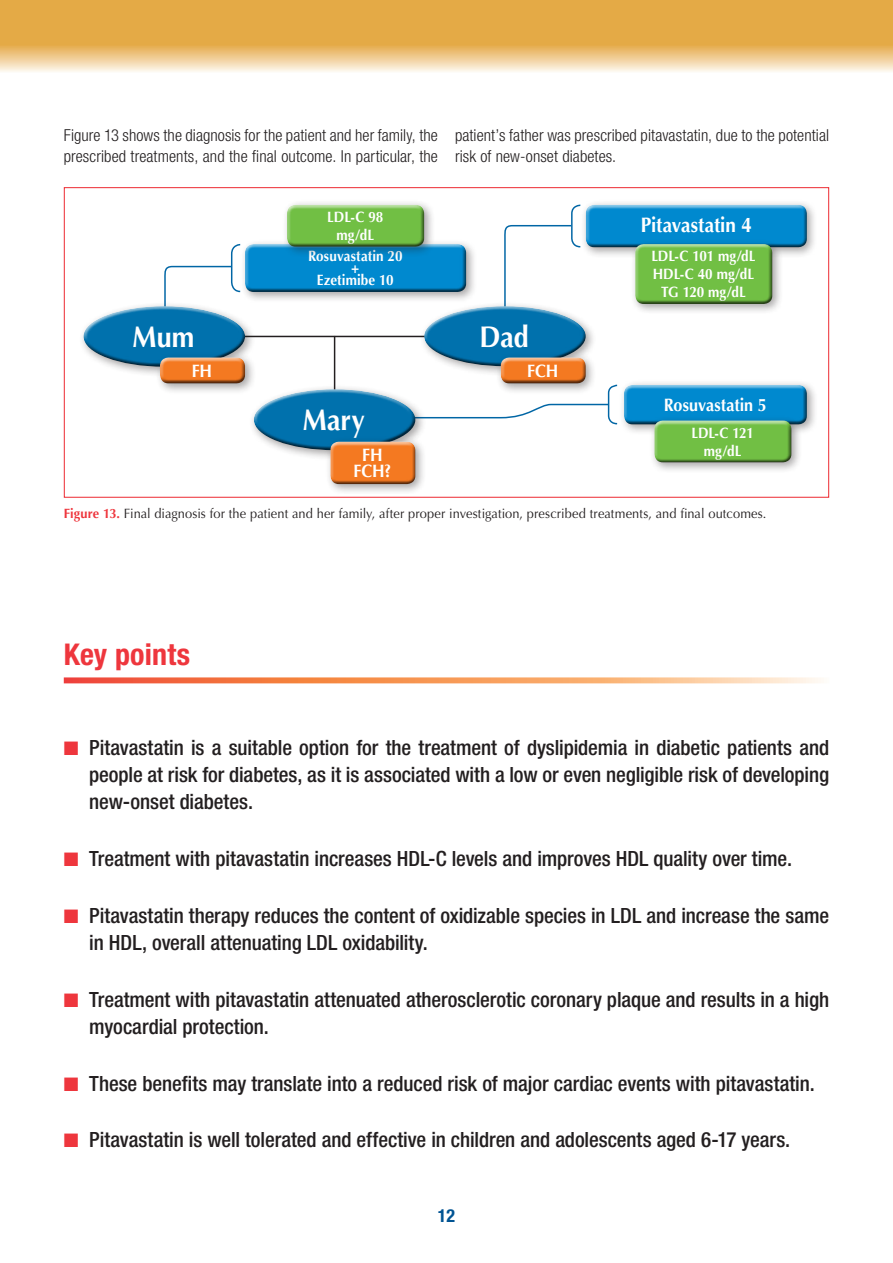
<style>
.page{position:relative;width:893px;height:1263px;background:#fff}
.page>*{position:absolute;margin:0;border:0;box-sizing:border-box;transform-origin:0 0}
.t1{font:700 30px "Optima";color:#fff;scale:.9 1}
.t2{font:700 condensed 30px "Helvetica Neue";letter-spacing:.005em;color:#ee363d}
.t3{font:500 condensed 21px/27px "Helvetica Neue";letter-spacing:-.005em;color:#231f20}
.t4{font:700 21px "Optima";letter-spacing:-.005em;color:#fff;scale:.9 1}
.t5{font:700 18px/16.5px "Optima";color:#fff;text-align:center;scale:.9 1}
.t6{font:700 condensed 18px "Helvetica Neue";color:#015493}
.t7{font:300 condensed 16.5px/21px "Helvetica Neue";letter-spacing:.005em;color:#231f20}
.t8{font:700 15px/18px "Optima";letter-spacing:.005em;color:#fff;text-align:center;scale:.9 1}
.t9{font:13.5px "Optima";letter-spacing:.01em;color:#231f20;scale:.95 1}
.s1{font-weight:700;color:#ee363d}
.s2{color:#ee363d}
</style>
<div class="page">
<svg style="left:0;top:0;width:893px;height:72px;background:#e8b866"></svg>
<svg style="left:64px;top:677px;width:757px;height:6px;background:#f7a172"></svg>
<hr style="left:334px;top:336px;width:1px;height:57px;background:#231f20">
<svg style="left:504px;top:204px;width:76px;height:97px"></svg>
<svg style="left:164px;top:243px;width:76px;height:58px"></svg>
<svg style="left:426px;top:384px;width:192px;height:41px"></svg>
<hr style="left:233px;top:336px;width:200px;height:1px;background:#231f20">
<div style="left:240px;top:239px;width:237px;height:64px;background:#231f20;opacity:.4"></div>
<div style="left:245px;top:245px;width:226px;height:48px;background:#231f20;opacity:.75"></div>
<div style="left:580px;top:199px;width:238px;height:59px;background:#231f20;opacity:.4"></div>
<div style="left:585px;top:204px;width:222px;height:41px;background:#86c7e8"></div>
<div style="left:585px;top:206px;width:222px;height:41px;background:#231f20;opacity:.75"></div>
<div style="left:619px;top:380px;width:199px;height:56px;background:#231f20;opacity:.4"></div>
<div style="left:624px;top:384px;width:183px;height:38px;background:#fff;opacity:.75"></div>
<div style="left:624px;top:387px;width:183px;height:38px;background:#231f20;opacity:.75"></div>
<div style="left:79px;top:301px;width:177px;height:77px;background:#231f20;opacity:.4"></div>
<div style="left:83px;top:305px;width:162px;height:40px;background:#fff;opacity:.75"></div>
<div style="left:83px;top:326px;width:162px;height:41px;background:#231f20;opacity:.75"></div>
<div style="left:419px;top:301px;width:178px;height:76px;background:#231f20;opacity:.4"></div>
<div style="left:424px;top:305px;width:162px;height:39px;background:#fff;opacity:.75"></div>
<div style="left:424px;top:326px;width:162px;height:41px;background:#231f20;opacity:.75"></div>
<div style="left:249px;top:384px;width:177px;height:77px;background:#231f20;opacity:.4"></div>
<div style="left:254px;top:388px;width:162px;height:40px;background:#fff;opacity:.75"></div>
<div style="left:254px;top:409px;width:162px;height:42px;background:#231f20;opacity:.75"></div>
<div style="left:282px;top:199px;width:153px;height:59px;background:#231f20;opacity:.4"></div>
<div style="left:287px;top:204px;width:139px;height:41px;background:#fff;opacity:.75"></div>
<div style="left:287px;top:206px;width:142px;height:41px;background:#231f20;opacity:.75"></div>
<div style="left:155px;top:352px;width:101px;height:43px;background:#231f20;opacity:.4"></div>
<div style="left:159px;top:357px;width:89px;height:24px;background:#fff;opacity:.75"></div>
<div style="left:159px;top:359px;width:90px;height:25px;background:#231f20;opacity:.75"></div>
<div style="left:495px;top:352px;width:102px;height:43px;background:#231f20;opacity:.4"></div>
<div style="left:500px;top:357px;width:88px;height:24px;background:#fff;opacity:.75"></div>
<div style="left:500px;top:359px;width:89px;height:25px;background:#231f20;opacity:.75"></div>
<div style="left:325px;top:436px;width:102px;height:59px;background:#231f20;opacity:.4"></div>
<div style="left:329px;top:441px;width:89px;height:41px;background:#fff;opacity:.75"></div>
<div style="left:329px;top:443px;width:90px;height:41px;background:#231f20;opacity:.75"></div>
<div style="left:630px;top:239px;width:153px;height:76px;background:#231f20;opacity:.4"></div>
<div style="left:635px;top:243px;width:140px;height:59px;background:#fff;opacity:.75"></div>
<div style="left:635px;top:245px;width:142px;height:60px;background:#231f20;opacity:.75"></div>
<div style="left:649px;top:415px;width:153px;height:59px;background:#231f20;opacity:.4"></div>
<div style="left:654px;top:420px;width:140px;height:41px;background:#fff;opacity:.75"></div>
<div style="left:654px;top:422px;width:142px;height:41px;background:#231f20;opacity:.75"></div>
<p class="t7" style="left:64px;top:124px;width:376px">Figure 13 shows the diagnosis for the patient and her family, the prescribed treatments, and the final outcome. In particular, the</p>
<p class="t7" style="left:455px;top:124px;width:376px">patient’s father was prescribed pitavastatin, due to the potential risk of new-onset diabetes.</p>
<p class="t8" style="left:327px;top:208px;width:64px">LDL-C 98 mg/dL</p>
<p class="t8" style="left:308px;top:250px;width:106px;line-height:12px">Rosuvastatin 20 +<br>Ezetimibe 10</p>
<h1 class="t1" style="left:133px;top:319px;width:70px">Mum</h1>
<h1 class="t1" style="left:480px;top:319px;width:56px">Dad</h1>
<p class="t5" style="left:192px;top:362px;width:24px">FH</p>
<p class="t5" style="left:527px;top:362px;width:36px">FCH</p>
<h1 class="t1" style="left:303px;top:402px;width:70px">Mary</h1>
<p class="t5" style="left:353px;top:447px;width:44px">FH<br>FCH?</p>
<p class="t4" style="left:641px;top:213px;width:125px">Pitavastatin 4</p>
<p class="t8" style="left:651px;top:247px;width:117px">LDL-C 101 mg/dL<br>HDL-C 40 mg/dL<br>TG 120 mg/dL</p>
<p class="t5" style="left:664px;top:397px;width:116px">Rosuvastatin 5</p>
<p class="t8" style="left:691px;top:424px;width:71px">LDL-C 121 mg/dL</p>
<p class="t9" style="left:64px;top:506px;width:741px"><span class="s1">Figure 13.</span> Final diagnosis for the patient and her family, after proper investigation, prescribed treatments, and final outcomes.</p>
<h1 class="t2" style="left:64px;top:636px;width:128px">Key points</h1>
<p class="t3" style="left:89px;top:734px;width:741px;text-align:justify;text-indent:-26px"><span class="s2">■</span> Pitavastatin is a suitable option for the treatment of dyslipidemia in diabetic patients and people at risk for diabetes, as it is associated with a low or even negligible risk of developing new-onset diabetes.</p>
<p class="t3" style="left:64px;top:845px;width:730px"><span class="s2">■</span> Treatment with pitavastatin increases HDL-C levels and improves HDL quality over time.</p>
<p class="t3" style="left:89px;top:902px;width:741px;text-indent:-26px"><span class="s2">■</span> Pitavastatin therapy reduces the content of oxidizable species in LDL and increase the same in HDL, overall attenuating LDL oxidability.</p>
<p class="t3" style="left:89px;top:985px;width:741px;text-indent:-26px"><span class="s2">■</span> Treatment with pitavastatin attenuated atherosclerotic coronary plaque and results in a high myocardial protection.</p>
<p class="t3" style="left:64px;top:1069px;width:752px"><span class="s2">■</span> These benefits may translate into a reduced risk of major cardiac events with pitavastatin.</p>
<p class="t3" style="left:64px;top:1126px;width:728px"><span class="s2">■</span> Pitavastatin is well tolerated and effective in children and adolescents aged 6-17 years.</p>
<p class="t6" style="left:438px;top:1204px;width:19px">12</p>
</div>
